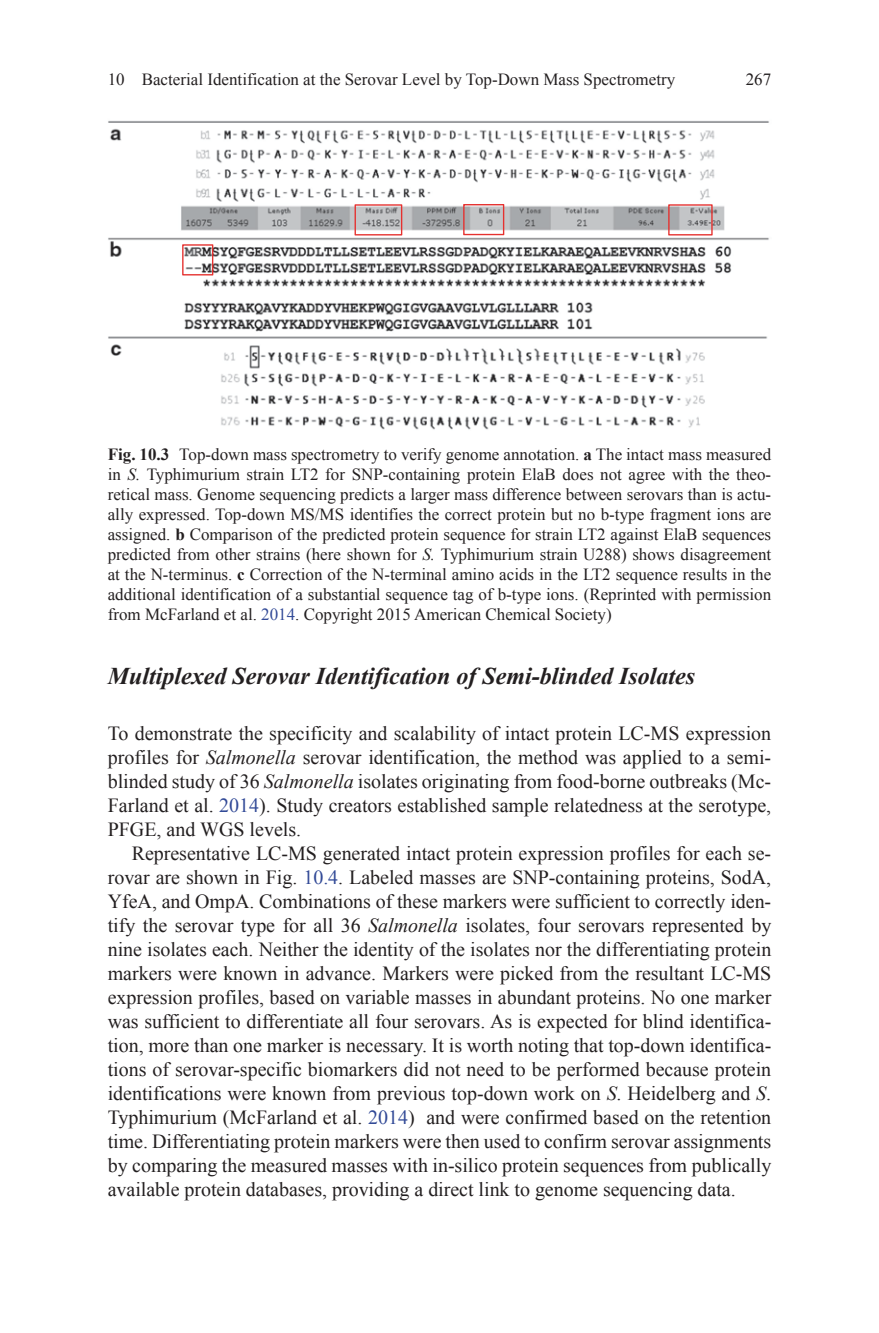
<style>
.page{position:relative;width:879px;height:1333px;background:#fff}
.page>*{position:absolute;margin:0;border:0;box-sizing:border-box;transform-origin:0 0}
.t1{font:italic 700 24px "Times New Roman";color:#231f20}
.t2{font:20px/24px "Times New Roman PSMT2";color:#231f20}
.t3{font:20px/24px "Times New Roman";color:#231f20;text-align:justify}
.t4{font:17px/20px "Times New Roman PSMT2";color:#231f20;text-align:justify}
.t5{font:17px "Times New Roman";color:#231f20}
.s1{font-family:"Times New Roman PS Bold MT2"}
.s2{font-family:"Times New Roman";font-weight:700}
.s3{font-family:"Times New Roman"}
.s4{font-family:"Times New Roman";font-style:italic}
.s5{font-family:"Times New Roman";color:#324a97}
.s6{font-style:italic}
.s7{color:#324a97}
.s8{font-family:"Times New Roman PSMT2"}
</style>
<div class="page">
<img style="left:108px;top:121px;width:661px;height:309px">
<svg style="left:182px;top:244px;width:31px;height:31px"></svg>
<svg style="left:463px;top:204px;width:41px;height:31px"></svg>
<svg style="left:668px;top:204px;width:44px;height:31px"></svg>
<svg style="left:354px;top:204px;width:48px;height:31px"></svg>
<p class="t4" style="left:108px;top:69px;width:569px">10 Bacterial Identification at the Serovar Level by Top-Down Mass Spectrometry</p>
<p class="t5" style="left:746px;top:68px;width:27px">267</p>
<p class="t4" style="left:108px;top:443px;width:665px"><span class="s1">Fig. 10.3</span> Top-down mass spectrometry to verify genome annotation. <span class="s2">a</span> The intact mass measured <span class="s3">in</span> <span class="s4">S.</span> Typhimurium strain LT2 for SNP-containing protein ElaB does not agree with the theo&shy;retical mass. Genome sequencing predicts a larger mass difference between serovars than is actu&shy;ally expressed. Top-down MS/MS identifies the correct protein but no b-type fragment ions are assigned. <span class="s2">b</span> Comparison of the predicted protein sequence for strain LT2 against ElaB sequences <span class="s3">predicted from other strains (here shown for</span> <span class="s4">S.</span> Typhimurium strain U288) shows disagreement at the N-terminus. <span class="s2">c</span> Correction of the N-terminal amino acids in the LT2 sequence results in the additional identification of a substantial sequence tag of b-type ions. (Reprinted with permission from McFarland et al. <span class="s5">2014</span>. Copyright 2015 American Chemical Society)</p>
<p class="t1" style="left:108px;top:659px;width:589px">Multiplexed Serovar Identification of Semi-blinded Isolates</p>
<p class="t2" style="left:108px;top:721px;width:665px">To demonstrate the specificity and scalability of intact protein LC-MS expression <span class="s3">profiles for</span> <span class="s4">Salmonella</span> <span class="s3">serovar</span> identification, the method was applied to a semi-</p>
<p class="t3" style="left:108px;top:769px;width:665px">blinded study of 36 <span class="s6">Salmonella</span> isolates originating from food-borne outbreaks (Mc-</p>
<p class="t2" style="left:108px;top:793px;width:665px">Farland et al. <span class="s5">2014</span><span class="s3">)</span>. Study creators established sample relatedness at the serotype,<br>PFGE, and WGS levels.</p>
<p class="t2" style="left:108px;top:841px;width:665px;text-align:justify;text-indent:24px"><span class="s3">Representative LC-</span>MS generated intact protein expression profiles for each se&shy;rovar are shown in Fig. <span class="s7">10.4</span>. Labeled masses are SNP-containing proteins, SodA, YfeA, and OmpA. Combinations of these markers were sufficient to correctly iden&shy;<span class="s3">tify the serovar type for all 36</span> <span class="s4">Salmonella</span> isolates, four serovars represented by nine isolates each. Neither the identity of the isolates nor the differentiating protein markers were known in advance. Markers were picked from the resultant LC-MS expression profiles, based on variable masses in abundant proteins. No one marker was sufficient to differentiate all four serovars. As is expected for blind identifica&shy;tion, more than one marker is necessary. It is worth noting that top-down identifica<span class="s3">-</span></p>
<p class="t3" style="left:108px;top:1057px;width:665px">tions of serovar-specific biomarkers did not need to be performed because protein identifications were known from previous top-down work on <span class="s6">S</span><span class="s8">. Heidelberg and</span> <span class="s6">S</span><span class="s8">.<br>Typhimurium (McFarland et al.</span> <span class="s7">2014</span>) and were confirmed based on the retention</p>
<p class="t2" style="left:108px;top:1129px;width:665px;text-align:justify">time. Differentiating protein markers were then used to confirm serovar assignments by comparing the measured masses with in-silico protein sequences from publically available protein databases, providing a direct link to genome sequencing data.</p>
</div>
